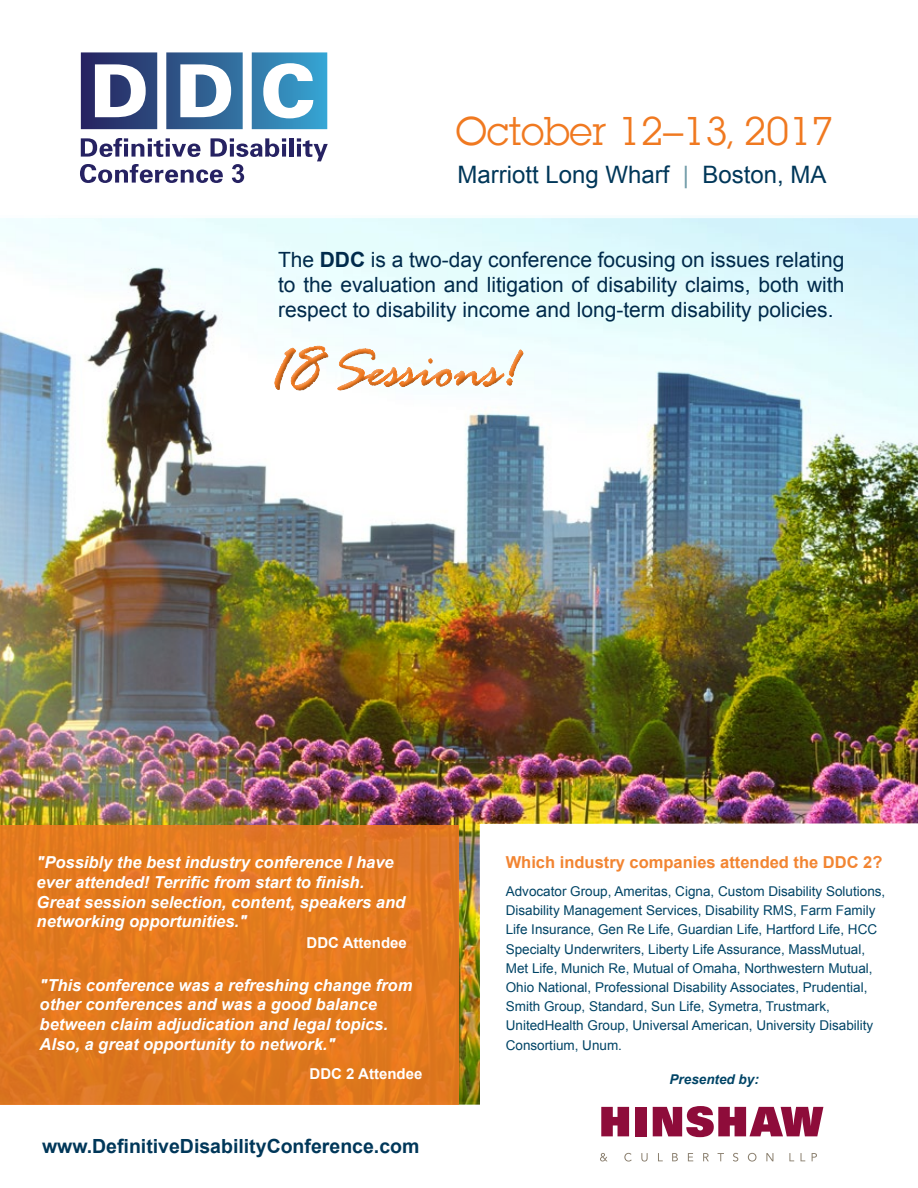
<style>
.page{position:relative;width:918px;height:1188px;background:#fff}
.page>*{position:absolute;margin:0;border:0;box-sizing:border-box;transform-origin:0 0}
.t1{font:39px "Lubalin Graph";color:#f07920}
.t2{font:24px "Arial";color:#003759}
.t3{font:21px/25.2px "Arial";color:#002a4b;text-align:justify}
.t4{font:700 19.5px "Arial";color:#003759}
.t5{font:italic 700 16.5px/19.8px "Arial";color:#fff}
.t6{font:700 16.5px "Arial";color:#f28532}
.t7{font:700 15px "Arial";color:#fff}
.t8{font:13.5px/19.2px "Arial";color:#046}
.t9{font:italic 700 13.5px "Arial";color:#046}
.s1{color:#729ba8}
.s2{font-weight:700}
</style>
<div class="page">
<svg style="left:600px;top:1106px;width:224px;height:56px"></svg>
<img style="left:0;top:218px;width:918px;height:884px">
<div style="left:0;top:825px;width:459px;height:280px;background:linear-gradient(to right,#e2791e,#e37920)"></div>
<div style="left:272px;top:343px;width:252px;height:48px;background:#f3feff"></div>
<div style="left:272px;top:344px;width:252px;height:47px;background:#000;opacity:.75"></div>
<svg style="left:81px;top:52px;width:246px;height:77px"></svg>
<svg style="left:81px;top:138px;width:120px;height:19px"></svg>
<svg style="left:211px;top:138px;width:75px;height:19px"></svg>
<hr style="left:282px;top:144px;width:4px;height:13px;background:#262262">
<hr style="left:290px;top:138px;width:4px;height:19px;background:#262262">
<svg style="left:297px;top:138px;width:31px;height:23px"></svg>
<svg style="left:80px;top:164px;width:143px;height:19px"></svg>
<svg style="left:232px;top:164px;width:12px;height:19px"></svg>
<h1 class="t1" style="left:456px;top:107px;width:380px">October 12–13, 2017</h1>
<h2 class="t2" style="left:458px;top:158px;width:371px">Marriott Long Wharf <span class="s1">|</span> Boston, MA</h2>
<h3 class="t3" style="left:278px;top:247px;width:568px">The <span class="s2">DDC</span> is a two-day conference focusing on issues relating to the evaluation and litigation of disability claims, both with respect to disability income and long-term disability policies.</h3>
<p class="t5" style="left:37px;top:853px;width:370px">"Possibly the best industry conference I have ever attended! Terrific from start to finish.<br>Great session selection, content, speakers and networking opportunities."</p>
<p class="t7" style="left:307px;top:933px;width:102px">DDC Attendee</p>
<p class="t5" style="left:40px;top:975px;width:374px">"This conference was a refreshing change from other conferences and was a good balance between claim adjudication and legal topics.<br>Also, a great opportunity to network."</p>
<p class="t7" style="left:310px;top:1064px;width:114px">DDC 2 Attendee</p>
<h3 class="t4" style="left:42px;top:1133px;width:379px">www.DefinitiveDisabilityConference.com</h3>
<p class="t6" style="left:506px;top:851px;width:378px">Which industry companies attended the DDC 2?</p>
<p class="t8" style="left:506px;top:882px;width:381px">Advocator Group, Ameritas, Cigna, Custom Disability Solutions, Disability Management Services, Disability RMS, Farm Family Life Insurance, Gen Re Life, Guardian Life, Hartford Life, HCC Specialty Underwriters, Liberty Life Assurance, MassMutual, Met Life, Munich Re, Mutual of Omaha, Northwestern Mutual, Ohio National, Professional Disability Associates, Prudential, Smith Group, Standard, Sun Life, Symetra, Trustmark, UnitedHealth Group, Universal American, University Disability Consortium, Unum.</p>
<p class="t9" style="left:670px;top:1071px;width:91px">Presented by:</p>
</div>
